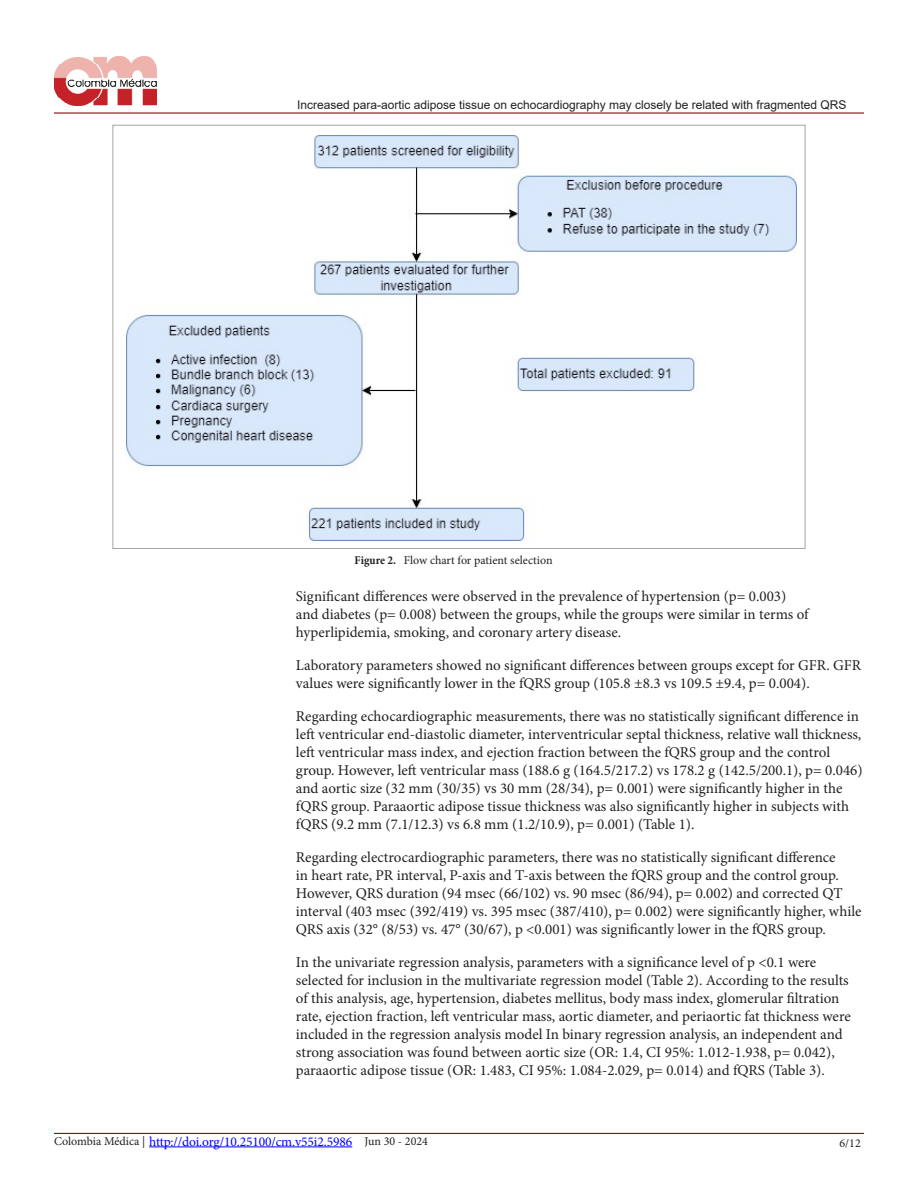
<style>
.page{position:relative;width:918px;height:1188px;background:#fff}
.page>*{position:absolute;margin:0;border:0;box-sizing:border-box;transform-origin:0 0}
.t1{font:15px/18px "Minion Pro";color:#231f20}
.t2{font:13.5px "Minion Pro";letter-spacing:-.01em;color:#00f}
.t3{font:12px "Arial";color:#231f20}
.t4{font:12px "Minion Pro";color:#231f20}
.s1{font-weight:700;font-stretch:condensed}
.s2{font-size:12px;color:#231f20}
</style>
<div class="page">
<hr style="left:54px;top:112px;width:810px;height:2px;background:#8b0d10">
<hr style="left:54px;top:1133px;width:810px;height:1px;background:#8b0d10">
<img style="left:54px;top:56px;width:102px;height:50px">
<hr style="left:149px;top:1147px;width:203px;height:1px;background:#00f">
<img style="left:126px;top:135px;width:670px;height:405px">
<p class="t3" style="left:297px;top:97px;width:551px">Increased para-aortic adipose tissue on echocardiography may closely be related with fragmented QRS</p>
<p class="t4" style="left:355px;top:552px;width:200px"><span class="s1">Figure 2.</span> Flow chart for patient selection</p>
<p class="t1" style="left:296px;top:587px;width:514px">Significant differences were observed in the prevalence of hypertension (p= 0.003) and diabetes (p= 0.008) between the groups, while the groups were similar in terms of hyperlipidemia, smoking, and coronary artery disease.</p>
<p class="t1" style="left:296px;top:656px;width:567px">Laboratory parameters showed no significant differences between groups except for GFR. GFR values were significantly lower in the fQRS group (105.8 ±8.3 vs 109.5 ±9.4, p= 0.004).</p>
<p class="t1" style="left:296px;top:707px;width:568px">Regarding echocardiographic measurements, there was no statistically significant difference in left ventricular end-diastolic diameter, interventricular septal thickness, relative wall thickness, left ventricular mass index, and ejection fraction between the fQRS group and the control group. However, left ventricular mass (188.6 g (164.5/217.2) vs 178.2 g (142.5/200.1), p= 0.046) and aortic size (32 mm (30/35) vs 30 mm (28/34), p= 0.001) were significantly higher in the fQRS group. Paraaortic adipose tissue thickness was also significantly higher in subjects with fQRS (9.2 mm (7.1/12.3) vs 6.8 mm (1.2/10.9), p= 0.001) (Table 1).</p>
<p class="t1" style="left:296px;top:848px;width:567px">Regarding electrocardiographic parameters, there was no statistically significant difference<br>in heart rate, PR interval, P-axis and T-axis between the fQRS group and the control group.<br>However, QRS duration (94 msec (66/102) vs. 90 msec (86/94), p= 0.002) and corrected QT interval (403 msec (392/419) vs. 395 msec (387/410), p= 0.002) were significantly higher, while QRS axis (32° (8/53) vs. 47° (30/67), p &lt;0.001) was significantly lower in the fQRS group.</p>
<p class="t1" style="left:296px;top:953px;width:556px">In the univariate regression analysis, parameters with a significance level of p &lt;0.1 were selected for inclusion in the multivariate regression model (Table 2). According to the results of this analysis, age, hypertension, diabetes mellitus, body mass index, glomerular filtration rate, ejection fraction, left ventricular mass, aortic diameter, and periaortic fat thickness were included in the regression analysis model In binary regression analysis, an independent and strong association was found between aortic size (OR: 1.4, CI 95%: 1.012-1.938, p= 0.042), paraaortic adipose tissue (OR: 1.483, CI 95%: 1.084-2.029, p= 0.014) and fQRS (Table 3).</p>
<p class="t2" style="left:54px;top:1132px;width:376px"><span class="s2">Colombia Médica |</span> http://doi.org/10.25100/cm.v55i2.5986 <span class="s2">Jun 30 - 2024</span></p>
<p class="t4" style="left:840px;top:1135px;width:23px">6/12</p>
</div>
